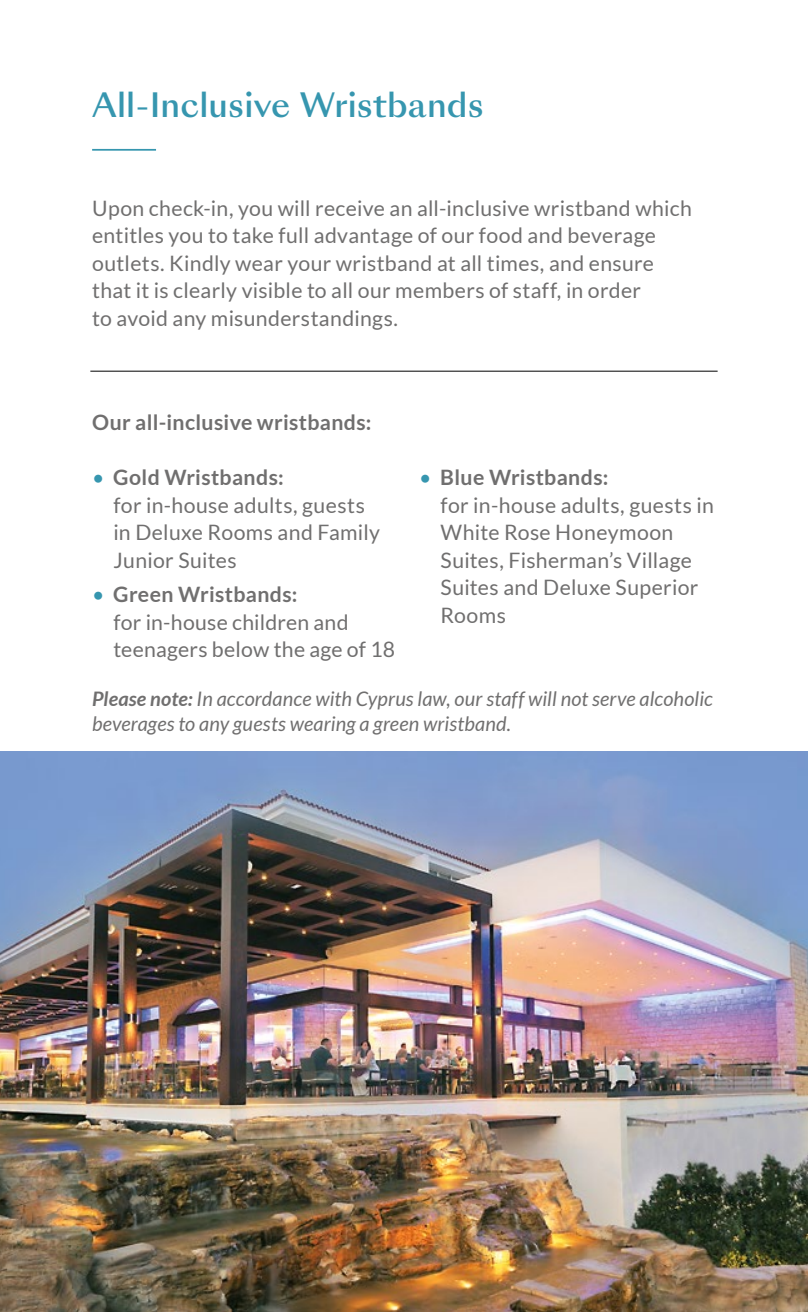
<style>
.page{position:relative;width:808px;height:1312px;background:#fff}
.page>*{position:absolute;margin:0;border:0;box-sizing:border-box;transform-origin:0 0}
.t1{font:500 32.5px "Sang Bleu Sunrise";letter-spacing:.005em;color:#3696af}
.t2{font:21.25px/27.5px "Lato";letter-spacing:.015em;color:#706f6f}
.t3{font:700 21.25px "Lato";letter-spacing:.015em;color:#706f6f}
.t4{font:italic 20px/25px "Lato";letter-spacing:.005em;color:#706f6f}
.s1{color:#3696af}
.s2{font-weight:700}
</style>
<div class="page">
<img style="left:0;top:751px;width:808px;height:560px">
<hr style="left:90px;top:370px;width:628px;height:1px;background:#000">
<hr style="left:92px;top:149px;width:64px;height:2px;background:#3696af">
<h1 class="t1" style="left:92px;top:82px;width:393px">All-Inclusive Wristbands</h1>
<p class="t2" style="left:92px;top:194px;width:601px">Upon check-in, you will receive an all-inclusive wristband which entitles you to take full advantage of our food and beverage outlets. Kindly wear your wristband at all times, and ensure that it is clearly visible to all our members of staff, in order<br>to avoid any misunderstandings.</p>
<p class="t3" style="left:92px;top:410px;width:281px">Our all-inclusive wristbands:</p>
<p class="t2" style="left:113px;top:463px;width:268px;text-indent:-21px"><span class="s1">•</span> <span class="s2">Gold Wristbands:<br></span>for in-house adults, guests in Deluxe Rooms and Family<br>Junior Suites</p>
<p class="t2" style="left:113px;top:580px;width:283px;text-indent:-21px"><span class="s1">•</span> <span class="s2">Green Wristbands:<br></span>for in-house children and teenagers below the age of 18</p>
<p class="t2" style="left:440px;top:463px;width:275px;text-indent:-21px"><span class="s1">•</span> <span class="s2">Blue Wristbands:<br></span>for in-house adults, guests in<br>White Rose Honeymoon<br>Suites, Fisherman’s Village<br>Suites and Deluxe Superior<br>Rooms</p>
<p class="t4" style="left:92px;top:687px;width:622px"><span class="s2">Please note:</span> In accordance with Cyprus law, our staff will not serve alcoholic beverages to any guests wearing a green wristband.</p>
</div>
